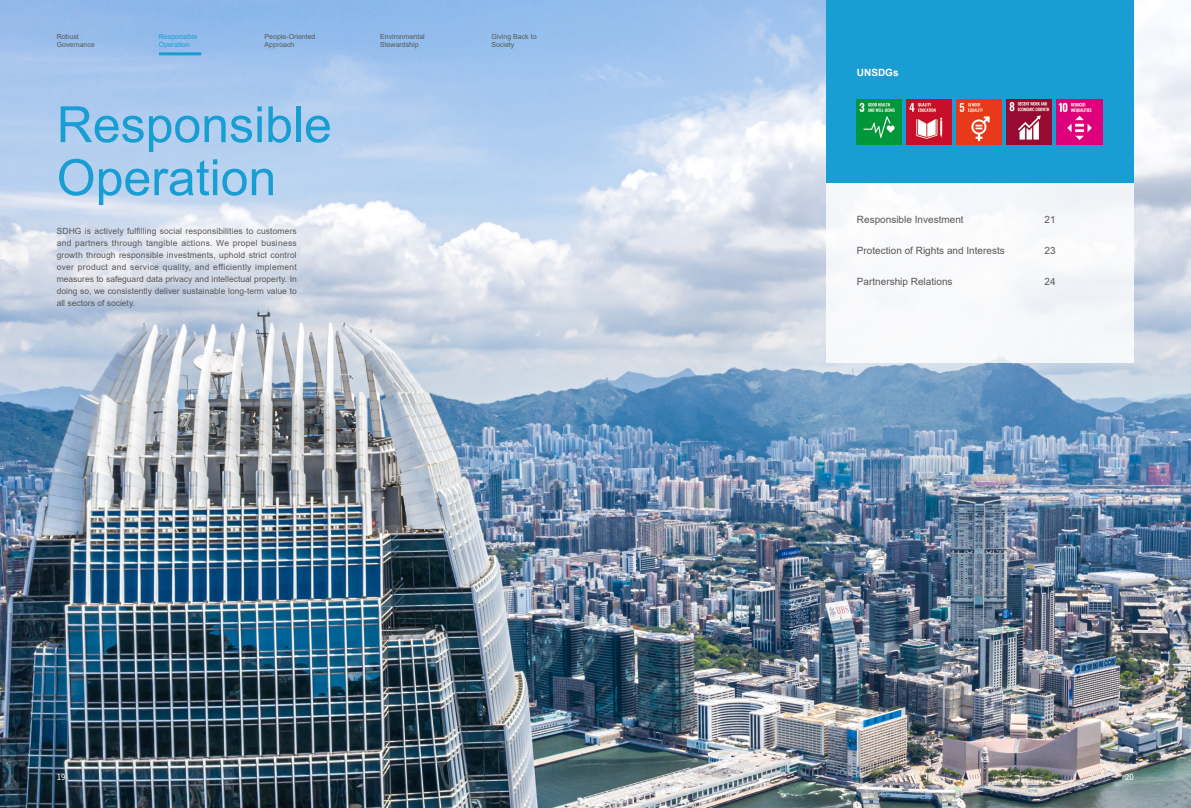
<style>
.page{position:relative;width:1191px;height:808px;background:#fff}
.page>*{position:absolute;margin:0;border:0;box-sizing:border-box;transform-origin:0 0}
.t1{font:50px/53px "Arial";color:#199ed4}
.t2{font:10px "Arial";color:#595757}
.t3{font:700 10px "Arial";color:#fff}
.t4{font:8.5px/12px "Arial";color:#595757;text-align:justify}
.t5{font:8px "Source Han Sans CN";color:#fff}
.t6{font:7px/8px "Arial";color:#595757}
.t7{font:7px/8px "Arial";color:#199ed4}
</style>
<div class="page">
<img style="left:0;top:0;width:1191px;height:808px">
<div style="left:826px;top:183px;width:308px;height:180px;background:#f8f9fb"></div>
<div style="left:826px;top:0;width:308px;height:183px;background:#199ed4"></div>
<img style="left:856px;top:99px;width:45px;height:46px">
<img style="left:1006px;top:99px;width:46px;height:46px">
<img style="left:906px;top:99px;width:45px;height:46px">
<img style="left:1056px;top:99px;width:46px;height:46px">
<img style="left:956px;top:99px;width:46px;height:46px">
<hr style="left:159px;top:52px;width:42px;height:3px;background:#199ed4">
<p class="t6" style="left:57px;top:33px;width:40px">Robust<br>Governance</p>
<p class="t7" style="left:159px;top:33px;width:40px">Responsible<br>Operation</p>
<p class="t6" style="left:264px;top:33px;width:52px">People-Oriented<br>Approach</p>
<p class="t6" style="left:380px;top:33px;width:46px">Environmental<br>Stewardship</p>
<p class="t6" style="left:491px;top:33px;width:47px">Giving Back to<br>Society</p>
<h1 class="t1" style="left:57px;top:98px;width:277px">Responsible<br>Operation</h1>
<p class="t4" style="left:57px;top:225px;width:242px">SDHG is actively fulfilling social responsibilities to customers and partners through tangible actions. We propel business growth through responsible investments, uphold strict control over product and service quality, and efficiently implement measures to safeguard data privacy and intellectual property. In doing so, we consistently deliver sustainable long-term value to all sectors of society.</p>
<p class="t3" style="left:857px;top:65px;width:43px">UNSDGs</p>
<p class="t2" style="left:857px;top:212px;width:108px">Responsible Investment</p>
<p class="t2" style="left:857px;top:243px;width:149px">Protection of Rights and Interests</p>
<p class="t2" style="left:857px;top:274px;width:97px">Partnership Relations</p>
<p class="t2" style="left:1044px;top:212px;width:13px">21</p>
<p class="t2" style="left:1044px;top:243px;width:13px">23</p>
<p class="t2" style="left:1044px;top:274px;width:13px">24</p>
<p class="t5" style="left:57px;top:772px;width:10px">19</p>
<p class="t5" style="left:1125px;top:772px;width:10px">20</p>
</div>
